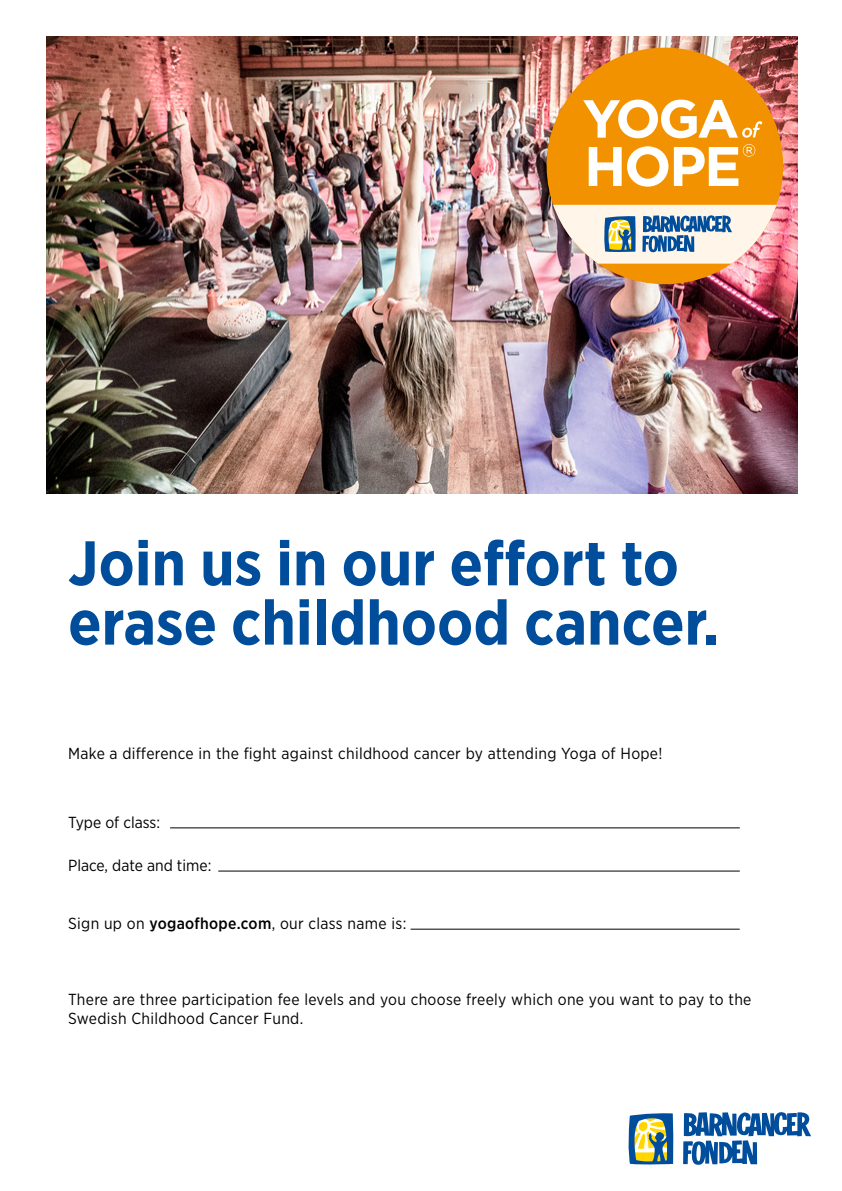
<style>
.page{position:relative;width:842px;height:1191px;background:#fff}
.page>*{position:absolute;margin:0;border:0;box-sizing:border-box;transform-origin:0 0}
.t1{font:700 62.9px/59.3px "Gotham Narrow";color:#004e9b}
.t2{font:16px/19px "Gotham Narrow";letter-spacing:.02em;color:#000}
.t3{font:16px "Gotham Narrow";color:#000}
.s1{font-weight:500}
</style>
<div class="page">
<img style="left:46px;top:36px;width:751px;height:457px">
<hr style="left:170px;top:827px;width:570px;height:1px;background:#000">
<hr style="left:218px;top:871px;width:522px;height:1px;background:#000">
<div style="left:547px;top:48px;width:236px;height:236px;background:#f39200;border-radius:50%"></div>
<svg style="left:589px;top:146px;width:79px;height:41px"></svg>
<svg style="left:674px;top:144px;width:81px;height:42px"></svg>
<svg style="left:583px;top:100px;width:179px;height:38px"></svg>
<svg style="left:553px;top:205px;width:224px;height:59px;background:#cac6c8"></svg>
<svg style="left:683px;top:1112px;width:128px;height:52px"></svg>
<svg style="left:629px;top:1113px;width:44px;height:51px;background:#779587"></svg>
<hr style="left:411px;top:929px;width:329px;height:1px;background:#000">
<h1 class="t1" style="left:68px;top:533px;width:653px">Join us in our effort to erase childhood cancer.</h1>
<p class="t2" style="left:68px;top:744px;width:596px">Make a difference in the fight against childhood cancer by attending Yoga of Hope!</p>
<p class="t3" style="left:68px;top:812px;width:94px">Type of class:</p>
<p class="t3" style="left:68px;top:856px;width:145px">Place, date and time:</p>
<p class="t2" style="left:68px;top:913px;width:340px">Sign up on <span class="s1">yogaofhope.com</span>, our class name is:</p>
<p class="t2" style="left:68px;top:989px;width:685px">There are three participation fee levels and you choose freely which one you want to pay to the<br>Swedish Childhood Cancer Fund.</p>
</div>
